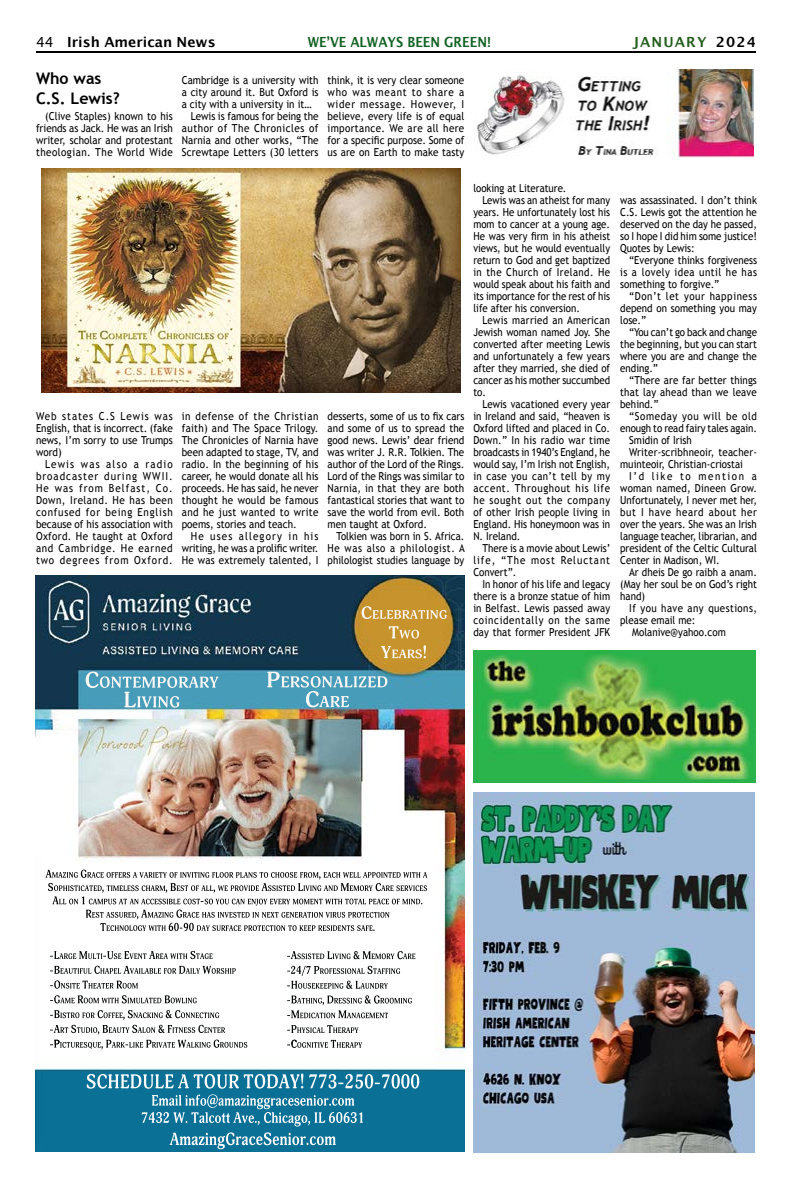
<style>
.page{position:relative;width:792px;height:1188px;background:#fff}
.page>*{position:absolute;margin:0;border:0;box-sizing:border-box;transform-origin:0 0}
.t1{font:700 16px/20px "Trebuchet MS";color:#000}
.t2{font:700 14px "Lucida Grande";color:#116123;scale:.9 1}
.t3{font:700 14px "Lucida Grande";color:#000}
.t4{font:700 14px "Lucida Grande";letter-spacing:.08em;color:#235e1c}
.t5{font:11px/12px "Trebuchet MS";color:#000;text-align:justify;scale:.9 1}
.t6{font:11px/12px "Trebuchet MS";color:#000;text-align:justify;scale:.89 1}
.t7{font:11px/12px "Trebuchet MS";color:#000;text-align:justify;scale:.88 1}
.t8{font:11px "Trebuchet MS";letter-spacing:.065em;color:#000;scale:.89 1}
.t9{font:11px "Trebuchet MS";letter-spacing:.02em;color:#000;scale:.89 1}
.t10{font:11px "Trebuchet MS";letter-spacing:.025em;color:#000;scale:.89 1}
.t11{font:11px "Trebuchet MS";letter-spacing:.06em;color:#000;scale:.89 1}
.t12{font:11px "Trebuchet MS";letter-spacing:.05em;color:#000;scale:.9 1}
.t13{font:11px "Trebuchet MS";letter-spacing:.045em;color:#000;scale:.88 1}
.t14{font:11px "Trebuchet MS";letter-spacing:.035em;color:#000;scale:.88 1}
.t15{font:11px "Trebuchet MS";letter-spacing:.04em;color:#000;scale:.89 1}
.t16{font:11px "Trebuchet MS";letter-spacing:.095em;color:#000;scale:.89 1}
.t17{font:11px "Trebuchet MS";letter-spacing:.045em;color:#000;scale:.89 1}
.t18{font:11px "Trebuchet MS";letter-spacing:.16em;color:#000;scale:.89 1}
.s1{font-weight:400}
.s2{color:#000}
</style>
<div class="page">
<hr style="left:36px;top:51px;width:720px;height:2px;background:#000">
<img style="left:35px;top:576px;width:429px;height:576px">
<img style="left:475px;top:70px;width:278px;height:88px">
<img style="left:41px;top:168px;width:420px;height:225px">
<img style="left:473px;top:792px;width:281px;height:360px">
<img style="left:473px;top:650px;width:283px;height:133px">
<p class="t3" style="left:36px;top:31px;width:181px"><span class="s1">44</span> Irish American News</p>
<p class="t2" style="left:308px;top:31px;width:205px">WE’VE ALWAYS BEEN GREEN!</p>
<p class="t4" style="left:633px;top:31px;width:124px">JANUARY <span class="s2">2024</span></p>
<h1 class="t1" style="left:36px;top:68px;width:85px">Who was<br>C.S. Lewis?</h1>
<p class="t5" style="left:36px;top:110px;width:154px;text-indent:9px">(Clive Staples) known to his friends as Jack. He was an Irish writer, scholar and protestant theologian. The World Wide</p>
<p class="t5" style="left:182px;top:74px;width:153px">Cambridge is a university with</p>
<p class="t5" style="left:182px;top:86px;width:153px">a city around it. But Oxford is</p>
<p class="t5" style="left:182px;top:98px;width:146px">a city with a university in it…</p>
<p class="t5" style="left:191px;top:110px;width:143px">Lewis is famous for being the</p>
<p class="t12" style="left:182px;top:122px;width:154px">author of The Chronicles of</p>
<p class="t5" style="left:182px;top:134px;width:153px">Narnia and other works, “The</p>
<p class="t5" style="left:182px;top:146px;width:154px">Screwtape Letters (30 letters</p>
<p class="t5" style="left:328px;top:74px;width:154px">think, it is very clear someone who was meant to share a wider message. However, I believe, every life is of equal importance. We are all here for a specific purpose. Some of us are on Earth to make tasty</p>
<p class="t5" style="left:36px;top:410px;width:154px">Web states C.S Lewis was English, that is incorrect. (fake news, I’m sorry to use Trumps word)</p>
<p class="t5" style="left:36px;top:458px;width:154px;text-indent:9px">Lewis was also a radio broadcaster during WWII.<br>He was from Belfast, Co.<br>Down, Ireland. He has been confused for being English because of his association with Oxford. He taught at Oxford and Cambridge. He earned two degrees from Oxford.</p>
<p class="t5" style="left:182px;top:410px;width:154px">in defense of the Christian faith) and The Space Trilogy.<br>The Chronicles of Narnia have been adapted to stage, TV, and radio. In the beginning of his career, he would donate all his proceeds. He has said, he never thought he would be famous and he just wanted to write poems, stories and teach.</p>
<p class="t5" style="left:182px;top:530px;width:154px;text-indent:9px">He uses allegory in his writing, he was a prolific writer.<br>He was extremely talented, I</p>
<p class="t5" style="left:328px;top:410px;width:154px">desserts, some of us to fix cars and some of us to spread the good news. Lewis’ dear friend was writer J. R.R. Tolkien. The author of the Lord of the Rings.<br>Lord of the Rings was similar to Narnia, in that they are both fantastical stories that want to save the world from evil. Both men taught at Oxford.</p>
<p class="t7" style="left:328px;top:530px;width:158px;text-indent:9px">Tolkien was born in S. Africa.<br>He was also a philologist. A philologist studies language by</p>
<p class="t7" style="left:473px;top:182px;width:107px">looking at Literature.</p>
<p class="t7" style="left:482px;top:194px;width:147px">Lewis was an atheist for many</p>
<p class="t7" style="left:473px;top:206px;width:157px">years. He unfortunately lost his</p>
<p class="t7" style="left:473px;top:218px;width:157px">mom to cancer at a young age.</p>
<p class="t7" style="left:473px;top:230px;width:157px">He was very firm in his atheist</p>
<p class="t7" style="left:473px;top:242px;width:157px">views, but he would eventually</p>
<p class="t7" style="left:473px;top:254px;width:157px">return to God and get baptized</p>
<p class="t13" style="left:473px;top:266px;width:157px">in the Church of Ireland. He</p>
<p class="t7" style="left:473px;top:278px;width:157px">would speak about his faith and</p>
<p class="t7" style="left:473px;top:290px;width:157px">its importance for the rest of his</p>
<p class="t7" style="left:473px;top:302px;width:123px">life after his conversion.</p>
<p class="t14" style="left:482px;top:314px;width:147px">Lewis married an American</p>
<p class="t7" style="left:473px;top:326px;width:157px">Jewish woman named Joy. She</p>
<p class="t7" style="left:473px;top:338px;width:157px">converted after meeting Lewis</p>
<p class="t7" style="left:473px;top:350px;width:157px">and unfortunately a few years</p>
<p class="t7" style="left:473px;top:362px;width:157px">after they married, she died of</p>
<p class="t7" style="left:473px;top:374px;width:157px">cancer as his mother succumbed</p>
<p class="t6" style="left:473px;top:386px;width:16px">to.</p>
<p class="t6" style="left:482px;top:398px;width:145px">Lewis vacationed every year</p>
<p class="t6" style="left:473px;top:410px;width:155px">in Ireland and said, “heaven is</p>
<p class="t6" style="left:473px;top:422px;width:155px">Oxford lifted and placed in Co.</p>
<p class="t10" style="left:473px;top:434px;width:155px">Down.” In his radio war time</p>
<p class="t6" style="left:473px;top:446px;width:155px">broadcasts in 1940’s England, he</p>
<p class="t6" style="left:473px;top:458px;width:155px">would say, I’m Irish not English,</p>
<p class="t15" style="left:473px;top:470px;width:155px">in case you can’t tell by my</p>
<p class="t8" style="left:473px;top:482px;width:155px">accent. Throughout his life</p>
<p class="t11" style="left:473px;top:494px;width:155px">he sought out the company</p>
<p class="t9" style="left:473px;top:506px;width:155px">of other Irish people living in</p>
<p class="t6" style="left:473px;top:518px;width:155px">England. His honeymoon was in</p>
<p class="t6" style="left:473px;top:530px;width:54px">N. Ireland.</p>
<p class="t6" style="left:482px;top:542px;width:145px">There is a movie about Lewis’</p>
<p class="t16" style="left:473px;top:554px;width:155px">life, “The most Reluctant</p>
<p class="t6" style="left:473px;top:566px;width:50px">Convert”.</p>
<p class="t6" style="left:482px;top:578px;width:145px">In honor of his life and legacy</p>
<p class="t6" style="left:473px;top:590px;width:155px">there is a bronze statue of him</p>
<p class="t6" style="left:473px;top:602px;width:155px">in Belfast. Lewis passed away</p>
<p class="t8" style="left:473px;top:614px;width:155px">coincidentally on the same</p>
<p class="t6" style="left:473px;top:626px;width:155px">day that former President JFK</p>
<p class="t6" style="left:620px;top:194px;width:155px">was assassinated. I don’t think C.S. Lewis got the attention he deserved on the day he passed, so I hope I did him some justice!<br>Quotes by Lewis:</p>
<p class="t6" style="left:620px;top:254px;width:155px;text-indent:9px">“Everyone thinks forgiveness is a lovely idea until he has something to forgive.”</p>
<p class="t6" style="left:620px;top:290px;width:155px;text-indent:9px">“Don’t let your happiness depend on something you may lose.”</p>
<p class="t6" style="left:620px;top:326px;width:155px;text-indent:9px">“You can’t go back and change the beginning, but you can start where you are and change the ending.”</p>
<p class="t6" style="left:620px;top:374px;width:155px;text-indent:9px">“There are far better things that lay ahead than we leave behind.”</p>
<p class="t11" style="left:629px;top:410px;width:145px">“Someday you will be old</p>
<p class="t6" style="left:620px;top:422px;width:155px">enough to read fairy tales again.</p>
<p class="t6" style="left:629px;top:434px;width:72px">Smidin of Irish</p>
<p class="t9" style="left:629px;top:446px;width:145px">Writer-scribhneoir, teacher-</p>
<p class="t6" style="left:620px;top:458px;width:139px">muinteoir, Christian-criostai</p>
<p class="t18" style="left:629px;top:470px;width:145px">I’d like to mention a</p>
<p class="t10" style="left:620px;top:482px;width:155px">woman named, Dineen Grow.</p>
<p class="t6" style="left:620px;top:494px;width:155px">Unfortunately, I never met her,</p>
<p class="t8" style="left:620px;top:506px;width:155px">but I have heard about her</p>
<p class="t6" style="left:620px;top:518px;width:155px">over the years. She was an Irish</p>
<p class="t6" style="left:620px;top:530px;width:155px">language teacher, librarian, and</p>
<p class="t6" style="left:620px;top:542px;width:155px">president of the Celtic Cultural</p>
<p class="t6" style="left:620px;top:554px;width:113px">Center in Madison, WI.</p>
<p class="t6" style="left:629px;top:566px;width:145px">Ar dheis De go raibh a anam.</p>
<p class="t6" style="left:620px;top:578px;width:155px">(May her soul be on God’s right</p>
<p class="t6" style="left:620px;top:590px;width:29px">hand)</p>
<p class="t17" style="left:629px;top:602px;width:145px">If you have any questions,</p>
<p class="t6" style="left:620px;top:614px;width:86px">please email me:</p>
<p class="t6" style="left:632px;top:626px;width:107px">Molanive@yahoo.com</p>
</div>
